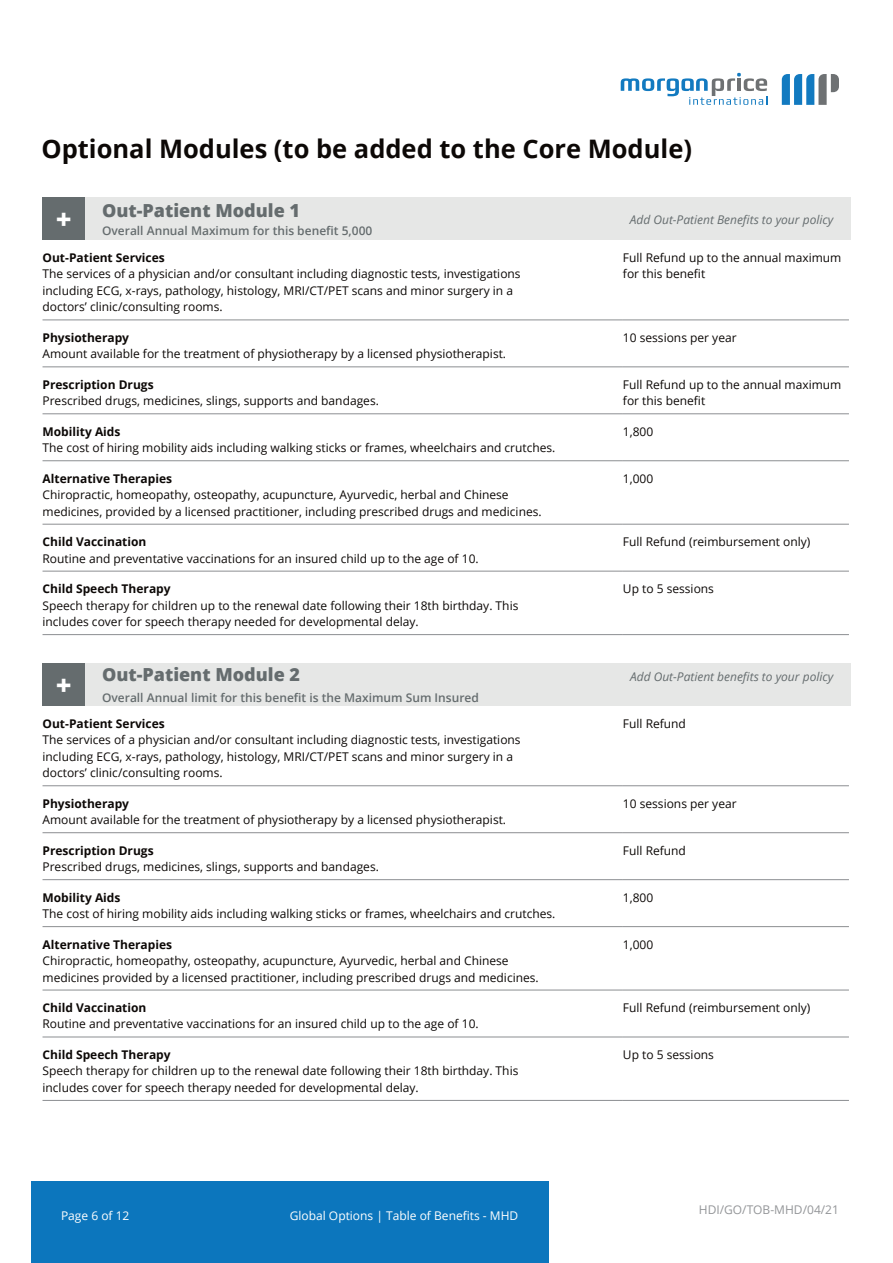
<style>
.page{position:relative;width:893px;height:1263px;background:#fff}
.page>*{position:absolute;margin:0;border:0;box-sizing:border-box;transform-origin:0 0}
.t1{font:800 27px "Open Sans";color:#fff}
.t2{font:700 25.5px "Open Sans";color:#0c0806}
.t3{font:800 18px "Open Sans";color:#656c6e}
.Table_text{font:12px/16.5px "Open Sans";color:#0c0806}
.Table_text-2{font:700 12px "Open Sans";color:#0c0806}
.t4{font:600 12px "Open Sans";color:#656c6e}
.t5{font:italic 12px "Open Sans";color:#656c6e}
.t6{font:12px "Open Sans";color:#fff}
.t7{font:12px "Open Sans";color:#939598}
</style>
<div class="page">
<div style="left:31px;top:1181px;width:517px;height:82px;background:#0c76bd"></div>
<svg style="left:621px;top:73px;width:146px;height:32px"></svg>
<svg style="left:782px;top:74px;width:57px;height:31px"></svg>
<hr style="left:43px;top:785px;width:580px;height:1px;background:#939598">
<hr style="left:623px;top:785px;width:226px;height:1px;background:#939598">
<hr style="left:43px;top:832px;width:580px;height:1px;background:#939598">
<hr style="left:623px;top:832px;width:226px;height:1px;background:#939598">
<hr style="left:43px;top:879px;width:580px;height:1px;background:#939598">
<hr style="left:623px;top:879px;width:226px;height:1px;background:#939598">
<hr style="left:43px;top:926px;width:580px;height:1px;background:#939598">
<hr style="left:623px;top:926px;width:226px;height:1px;background:#939598">
<hr style="left:43px;top:989px;width:580px;height:1px;background:#939598">
<hr style="left:623px;top:989px;width:226px;height:1px;background:#939598">
<hr style="left:43px;top:1036px;width:580px;height:1px;background:#939598">
<hr style="left:623px;top:1036px;width:226px;height:1px;background:#939598">
<hr style="left:43px;top:1100px;width:580px;height:1px;background:#939598">
<hr style="left:623px;top:1100px;width:226px;height:1px;background:#939598">
<hr style="left:43px;top:319px;width:580px;height:1px;background:#939598">
<hr style="left:623px;top:319px;width:226px;height:1px;background:#939598">
<hr style="left:43px;top:366px;width:580px;height:1px;background:#939598">
<hr style="left:623px;top:366px;width:226px;height:1px;background:#939598">
<hr style="left:43px;top:413px;width:580px;height:1px;background:#939598">
<hr style="left:623px;top:413px;width:226px;height:1px;background:#939598">
<hr style="left:43px;top:460px;width:580px;height:1px;background:#939598">
<hr style="left:623px;top:460px;width:226px;height:1px;background:#939598">
<hr style="left:43px;top:524px;width:580px;height:1px;background:#939598">
<hr style="left:623px;top:524px;width:226px;height:1px;background:#939598">
<hr style="left:43px;top:571px;width:580px;height:1px;background:#939598">
<hr style="left:623px;top:571px;width:226px;height:1px;background:#939598">
<hr style="left:43px;top:634px;width:580px;height:1px;background:#939598">
<hr style="left:623px;top:634px;width:226px;height:1px;background:#939598">
<div style="left:85px;top:663px;width:765px;height:43px;background:#e6e7e6"></div>
<div style="left:43px;top:663px;width:42px;height:43px;background:#656c6e"></div>
<div style="left:85px;top:197px;width:765px;height:43px;background:#e6e7e6"></div>
<div style="left:43px;top:197px;width:42px;height:43px;background:#656c6e"></div>
<p class="t2" style="left:41px;top:131px;width:652px">Optional Modules (to be added to the Core Module)</p>
<p class="t3" style="left:102px;top:196px;width:199px">Out-Patient Module 1</p>
<p class="t4" style="left:102px;top:222px;width:272px">Overall Annual Maximum for this benefit 5,000</p>
<p class="t1" style="left:56px;top:199px;width:17px">+</p>
<p class="t5" style="left:630px;top:211px;width:205px">Add Out-Patient Benefits to your policy</p>
<p class="Table_text-2" style="left:43px;top:249px;width:124px">Out-Patient Services</p>
<p class="Table_text" style="left:43px;top:265px;width:480px">The services of a physician and/or consultant including diagnostic tests, investigations including ECG, x-rays, pathology, histology, MRI/CT/PET scans and minor surgery in a doctors’ clinic/consulting rooms.</p>
<p class="Table_text" style="left:623px;top:249px;width:220px">Full Refund up to the annual maximum for this benefit</p>
<p class="Table_text-2" style="left:43px;top:329px;width:88px">Physiotherapy</p>
<p class="Table_text" style="left:43px;top:345px;width:465px">Amount available for the treatment of physiotherapy by a licensed physiotherapist.</p>
<p class="Table_text" style="left:623px;top:329px;width:115px">10 sessions per year</p>
<p class="Table_text-2" style="left:43px;top:376px;width:113px">Prescription Drugs</p>
<p class="Table_text" style="left:43px;top:392px;width:338px">Prescribed drugs, medicines, slings, supports and bandages.</p>
<p class="Table_text" style="left:623px;top:376px;width:220px">Full Refund up to the annual maximum for this benefit</p>
<p class="Table_text-2" style="left:43px;top:423px;width:79px">Mobility Aids</p>
<p class="Table_text" style="left:43px;top:439px;width:514px">The cost of hiring mobility aids including walking sticks or frames, wheelchairs and crutches.</p>
<p class="Table_text" style="left:623px;top:423px;width:32px">1,800</p>
<p class="Table_text-2" style="left:43px;top:470px;width:131px">Alternative Therapies</p>
<p class="Table_text" style="left:43px;top:486px;width:501px">Chiropractic, homeopathy, osteopathy, acupuncture, Ayurvedic, herbal and Chinese medicines, provided by a licensed practitioner, including prescribed drugs and medicines.</p>
<p class="Table_text" style="left:623px;top:470px;width:32px">1,000</p>
<p class="Table_text-2" style="left:43px;top:533px;width:105px">Child Vaccination</p>
<p class="Table_text" style="left:43px;top:550px;width:438px">Routine and preventative vaccinations for an insured child up to the age of 10.</p>
<p class="Table_text" style="left:623px;top:533px;width:189px">Full Refund (reimbursement only)</p>
<p class="Table_text-2" style="left:43px;top:580px;width:130px">Child Speech Therapy</p>
<p class="Table_text" style="left:43px;top:597px;width:477px">Speech therapy for children up to the renewal date following their 18th birthday. This includes cover for speech therapy needed for developmental delay.</p>
<p class="Table_text" style="left:623px;top:580px;width:93px">Up to 5 sessions</p>
<p class="t1" style="left:56px;top:665px;width:17px">+</p>
<p class="t3" style="left:102px;top:660px;width:199px">Out-Patient Module 2</p>
<p class="t5" style="left:630px;top:668px;width:205px">Add Out-Patient benefits to your policy</p>
<p class="t4" style="left:102px;top:690px;width:378px">Overall Annual limit for this benefit is the Maximum Sum Insured</p>
<p class="Table_text-2" style="left:43px;top:715px;width:124px">Out-Patient Services</p>
<p class="Table_text" style="left:43px;top:731px;width:480px">The services of a physician and/or consultant including diagnostic tests, investigations including ECG, x-rays, pathology, histology, MRI/CT/PET scans and minor surgery in a doctors’ clinic/consulting rooms.</p>
<p class="Table_text" style="left:623px;top:715px;width:65px">Full Refund</p>
<p class="Table_text-2" style="left:43px;top:795px;width:88px">Physiotherapy</p>
<p class="Table_text" style="left:43px;top:811px;width:465px">Amount available for the treatment of physiotherapy by a licensed physiotherapist.</p>
<p class="Table_text" style="left:623px;top:795px;width:115px">10 sessions per year</p>
<p class="Table_text-2" style="left:43px;top:842px;width:113px">Prescription Drugs</p>
<p class="Table_text" style="left:43px;top:858px;width:338px">Prescribed drugs, medicines, slings, supports and bandages.</p>
<p class="Table_text" style="left:623px;top:842px;width:65px">Full Refund</p>
<p class="Table_text-2" style="left:43px;top:889px;width:79px">Mobility Aids</p>
<p class="Table_text" style="left:43px;top:905px;width:514px">The cost of hiring mobility aids including walking sticks or frames, wheelchairs and crutches.</p>
<p class="Table_text" style="left:623px;top:889px;width:32px">1,800</p>
<p class="Table_text-2" style="left:43px;top:936px;width:131px">Alternative Therapies</p>
<p class="Table_text" style="left:43px;top:952px;width:498px">Chiropractic, homeopathy, osteopathy, acupuncture, Ayurvedic, herbal and Chinese medicines provided by a licensed practitioner, including prescribed drugs and medicines.</p>
<p class="Table_text" style="left:623px;top:936px;width:32px">1,000</p>
<p class="Table_text-2" style="left:43px;top:999px;width:105px">Child Vaccination</p>
<p class="Table_text" style="left:43px;top:1015px;width:438px">Routine and preventative vaccinations for an insured child up to the age of 10.</p>
<p class="Table_text" style="left:623px;top:999px;width:189px">Full Refund (reimbursement only)</p>
<p class="Table_text-2" style="left:43px;top:1046px;width:130px">Child Speech Therapy</p>
<p class="Table_text" style="left:43px;top:1062px;width:477px">Speech therapy for children up to the renewal date following their 18th birthday. This includes cover for speech therapy needed for developmental delay.</p>
<p class="Table_text" style="left:623px;top:1046px;width:93px">Up to 5 sessions</p>
<p class="t6" style="left:61px;top:1207px;width:70px">Page 6 of 12</p>
<p class="t6" style="left:290px;top:1207px;width:230px">Global Options | Table of Benefits - MHD</p>
<p class="t7" style="left:699px;top:1201px;width:142px">HDI/GO/TOB-MHD/04/21</p>
</div>
